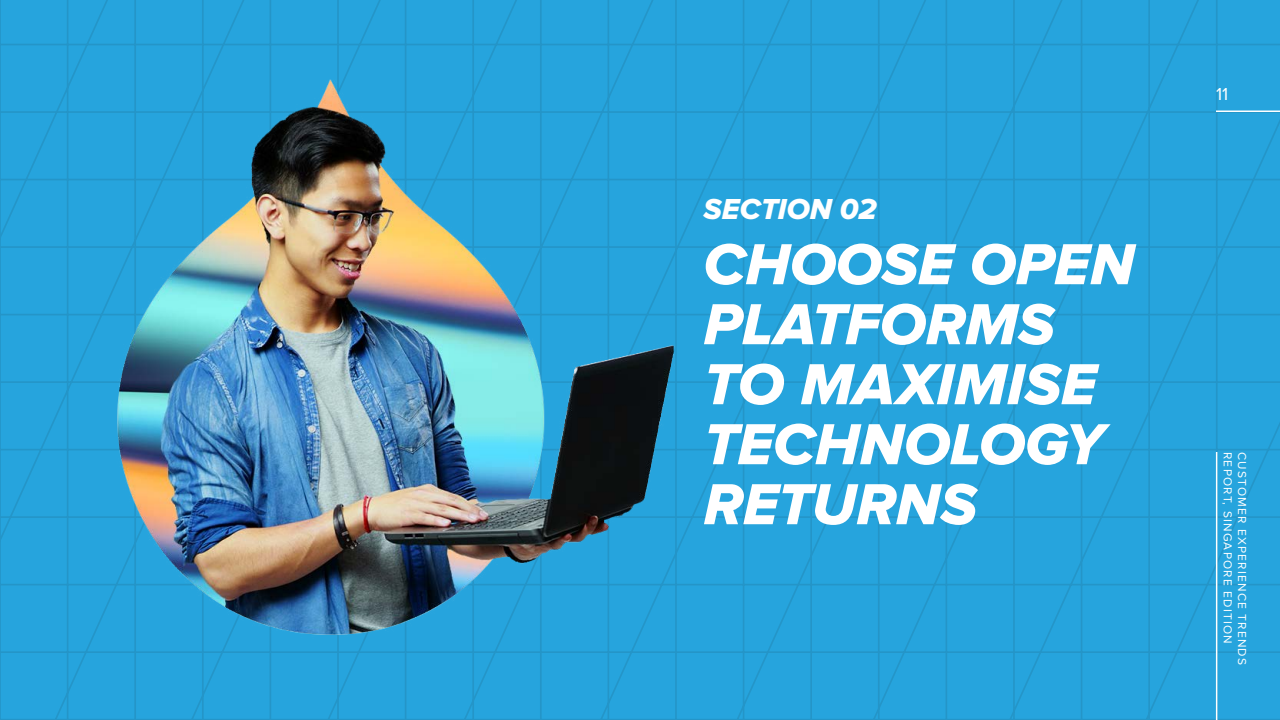
<style>
.page{position:relative;width:1280px;height:720px;background:#26a4dd}
.page>*{position:absolute;margin:0;border:0;box-sizing:border-box;transform-origin:0 0}
.t1{font:60px/60px "Proxima Nova Extrabld It";color:#fff}
.t2{font:30px "Proxima Nova Extrabld It";letter-spacing:.005em;color:#fff}
.t3{font:18px "Proxima Nova";color:#fff}
.t4{font:12px "Proxima Nova";letter-spacing:.1em;color:#fff}
</style>
<div class="page">
<img style="left:49px;top:24px;width:652px;height:633px">
<hr style="left:1216px;top:110px;width:64px;height:2px;background:#fff">
<hr style="left:1216px;top:452px;width:1px;height:268px;background:#fff">
<h2 class="t2" style="left:704px;top:192px;width:175px">SECTION 02</h2>
<h1 class="t1" style="left:704px;top:236px;width:432px">CHOOSE OPEN<br>PLATFORMS<br>TO MAXIMISE<br>TECHNOLOGY<br>RETURNS</h1>
<h3 class="t3" style="left:1216px;top:84px;width:14px">11</h3>
<p class="t4" style="left:1235px;top:452px;width:193px;rotate:90deg">REPORT, SINGAPORE EDITION</p>
<p class="t4" style="left:1249px;top:452px;width:215px;rotate:90deg">CUSTOMER EXPERIENCE TRENDS</p>
</div>
